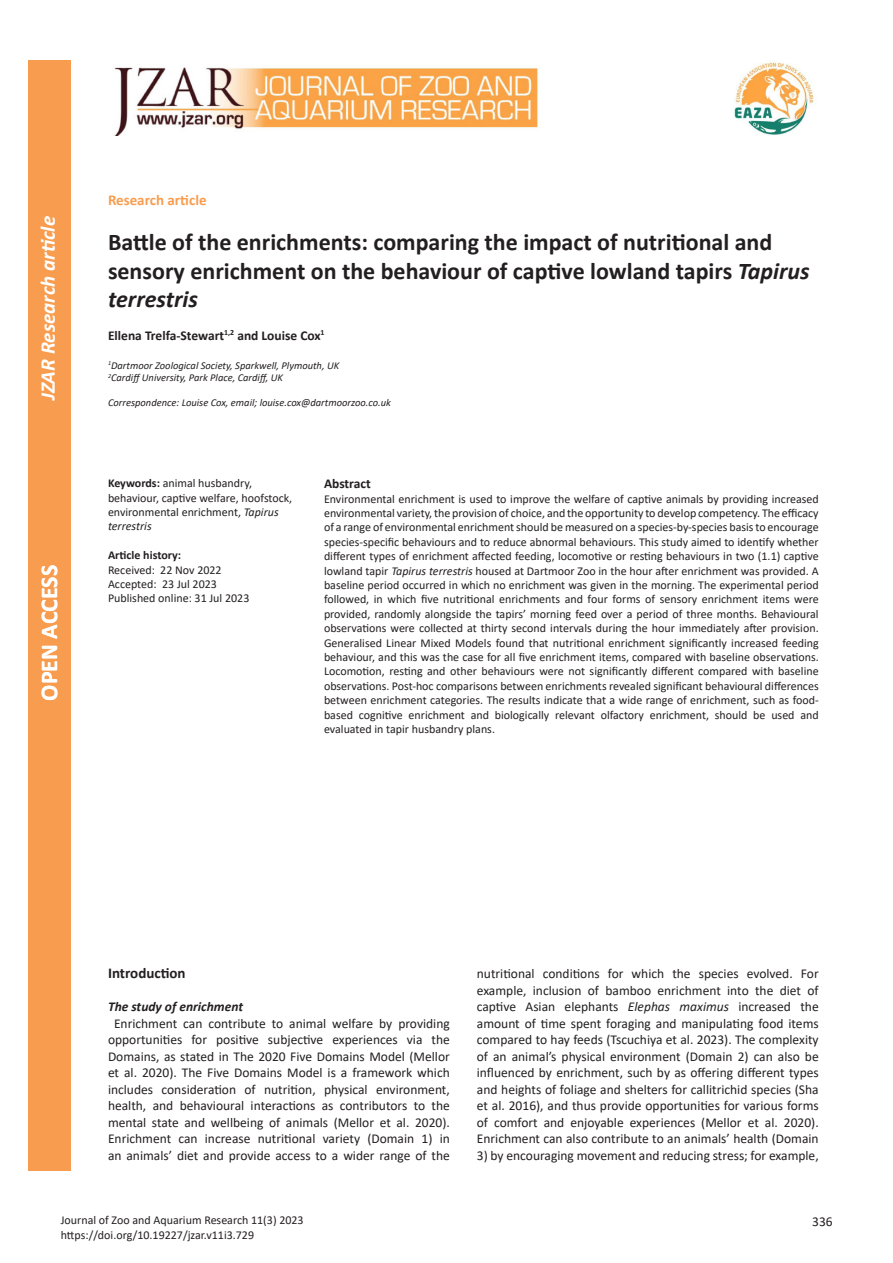
<style>
.page{position:relative;width:893px;height:1263px;background:#fff}
.page>*{position:absolute;margin:0;border:0;box-sizing:border-box;transform-origin:0 0}
.t1{font:700 24px/28.8px "Calibri";color:#231f20}
.Default{font:700 24px "Calibri";color:#fff}
.t2{font:italic 700 21px "Calibri";color:#fff}
.t3{font:700 15px "Calibri";color:#f89d4f}
.Main_heading{font:700 15px "Calibri";color:#231f20}
.Body_para_1{font:13.5px/16.5px "Calibri";color:#231f20;text-align:center}
.Author_names{font:700 13.5px "Calibri";color:#231f20}
.Sub-head{font:italic 700 13.5px "Calibri";color:#231f20}
.Default-2{font:700 13.5px "Calibri";color:#231f20}
.Abstract{font:12px/14.4px "Calibri";color:#231f20}
.Key_hist_refs_text{font:12px/14.4px "Calibri";color:#231f20}
.Default-3{font:700 12px "Calibri";color:#231f20}
.Author_affiliation{font:italic 10.5px "Calibri";color:#231f20}
.s1{font-style:italic}
.s2{font-weight:700}
</style>
<div class="page">
<img style="left:734px;top:61px;width:80px;height:74px">
<img style="left:114px;top:67px;width:424px;height:68px">
<div style="left:28px;top:61px;width:42px;height:1110px;background:#f89d4f"></div>
<h2 class="t2" style="left:33px;top:400px;width:186px;rotate:-90deg">JZAR Research article</h2>
<p class="Default" style="left:32px;top:701px;width:137px;rotate:-90deg">OPEN ACCESS</p>
<p class="t3" style="left:108px;top:189px;width:100px">Research article</p>
<p class="t1" style="left:108px;top:227px;width:703px">Battle of the enrichments: comparing the impact of nutritional and sensory enrichment on the behaviour of captive lowland tapirs <span class="s1">Tapirus terrestris</span></p>
<p class="Author_names" style="left:108px;top:326px;width:218px">Ellena Trelfa-Stewart<sup>1,2</sup> and Louise Cox<sup>1</sup></p>
<p class="Author_affiliation" style="left:108px;top:358px;width:233px"><sup>1</sup>Dartmoor Zoological Society, Sparkwell, Plymouth, UK</p>
<p class="Author_affiliation" style="left:108px;top:370px;width:176px"><sup>2</sup>Cardiff University, Park Place, Cardiff, UK</p>
<p class="Author_affiliation" style="left:108px;top:396px;width:284px">Correspondence: Louise Cox, email; louise.cox@dartmoorzoo.co.uk</p>
<p class="Key_hist_refs_text" style="left:108px;top:476px;width:186px"><span class="s2">Keywords:</span> animal husbandry, behaviour, captive welfare, hoofstock, environmental enrichment, <span class="s1">Tapirus terrestris</span></p>
<p class="Default-3" style="left:108px;top:547px;width:75px">Article history:</p>
<p class="Key_hist_refs_text" style="left:108px;top:562px;width:115px">Received: 22 Nov 2022</p>
<p class="Key_hist_refs_text" style="left:108px;top:576px;width:110px">Accepted: 23 Jul 2023</p>
<p class="Key_hist_refs_text" style="left:108px;top:591px;width:143px">Published online: 31 Jul 2023</p>
<p class="Default-2" style="left:324px;top:474px;width:48px">Abstract</p>
<p class="Abstract" style="left:324px;top:491px;width:496px;text-align:justify">Environmental enrichment is used to improve the welfare of captive animals by providing increased environmental variety, the provision of choice, and the opportunity to develop competency. The efficacy of a range of environmental enrichment should be measured on a species-by-species basis to encourage species-specific behaviours and to reduce abnormal behaviours. This study aimed to identify whether different types of enrichment affected feeding, locomotive or resting behaviours in two (1.1) captive lowland tapir <span class="s1">Tapirus terrestris</span> housed at Dartmoor Zoo in the hour after enrichment was provided. A baseline period occurred in which no enrichment was given in the morning. The experimental period followed, in which five nutritional enrichments and four forms of sensory enrichment items were provided, randomly alongside the tapirs’ morning feed over a period of three months. Behavioural observations were collected at thirty second intervals during the hour immediately after provision.<br>Generalised Linear Mixed Models found that nutritional enrichment significantly increased feeding behaviour, and this was the case for all five enrichment items, compared with baseline observations.<br>Locomotion, resting and other behaviours were not significantly different compared with baseline observations. Post-hoc comparisons between enrichments revealed significant behavioural differences between enrichment categories. The results indicate that a wide range of enrichment, such as food&shy;based cognitive enrichment and biologically relevant olfactory enrichment, should be used and evaluated in tapir husbandry plans.</p>
<p class="Main_heading" style="left:108px;top:962px;width:79px">Introduction</p>
<p class="Sub-head" style="left:108px;top:997px;width:137px">The study of enrichment</p>
<p class="Body_para_1" style="left:108px;top:1014px;width:343px">Enrichment can contribute to animal welfare by providing opportunities for positive subjective experiences via the Domains, as stated in The 2020 Five Domains Model (Mellor et al. 2020). The Five Domains Model is a framework which includes consideration of nutrition, physical environment, health, and behavioural interactions as contributors to the mental state and wellbeing of animals (Mellor et al. 2020).<br>Enrichment can increase nutritional variety (Domain 1) in an animals’ diet and provide access to a wider range of the</p>
<p class="Body_para_1" style="left:477px;top:965px;width:343px;text-align:justify">nutritional conditions for which the species evolved. For example, inclusion of bamboo enrichment into the diet of captive Asian elephants <span class="s1">Elephas maximus</span> increased the amount of time spent foraging and manipulating food items compared to hay feeds (Tscuchiya et al. 2023). The complexity of an animal’s physical environment (Domain 2) can also be influenced by enrichment, such by as offering different types and heights of foliage and shelters for callitrichid species (Sha et al. 2016), and thus provide opportunities for various forms of comfort and enjoyable experiences (Mellor et al. 2020).<br>Enrichment can also contribute to an animals’ health (Domain</p>
<p class="Body_para_1" style="left:477px;top:1146px;width:343px">3) by encouraging movement and reducing stress; for example,</p>
<p class="Abstract" style="left:61px;top:1213px;width:244px">Journal of Zoo and Aquarium Research 11(3) 2023 https://doi.org/10.19227/jzar.v11i3.729</p>
<p class="Body_para_1" style="left:812px;top:1212px;width:22px">336</p>
</div>
